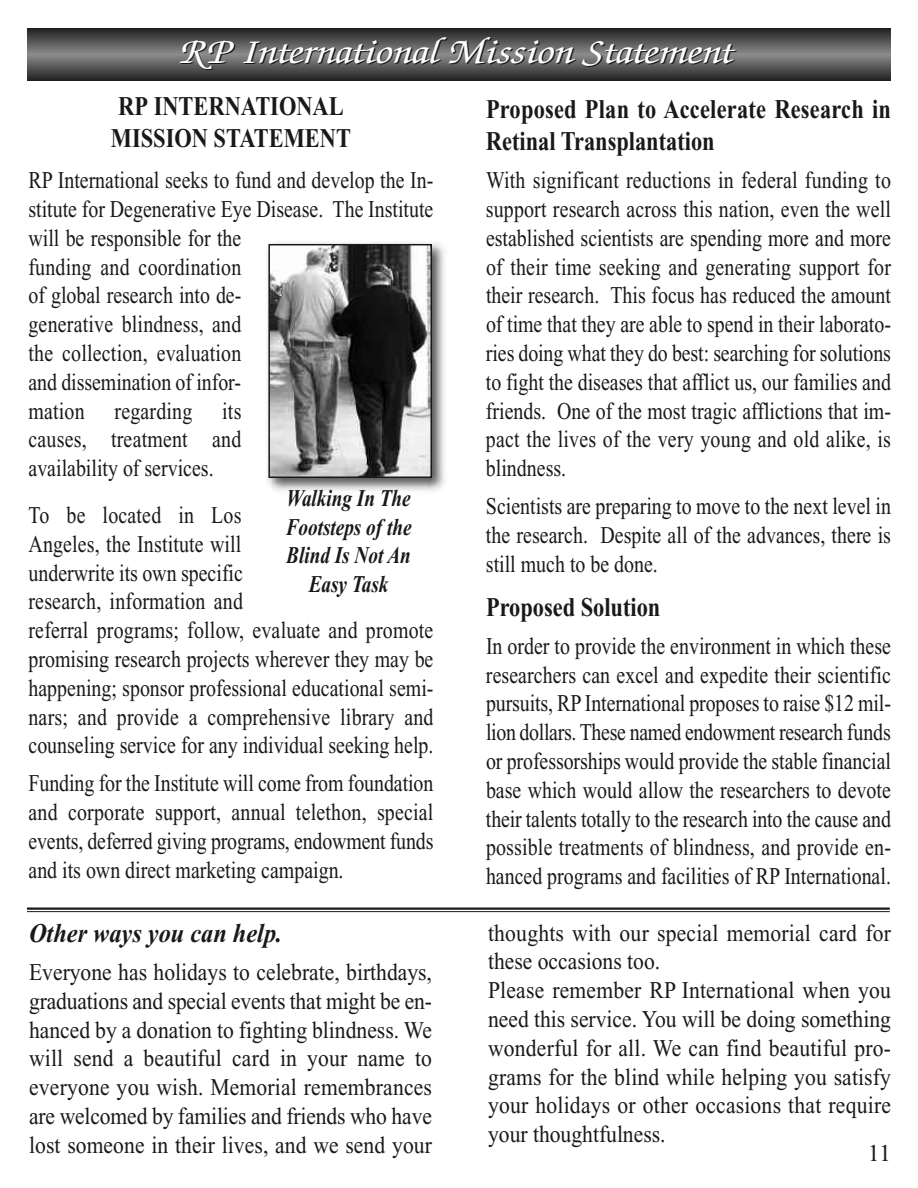
<style>
.page{position:relative;width:918px;height:1188px;background:#fff}
.page>*{position:absolute;margin:0;border:0;box-sizing:border-box;transform-origin:0 0}
.t1{font:italic 36px "Zapf Chancery";color:#fff;scale:1.2 1}
.t2{font:700 27px/32.4px "Times New Roman";color:#191919;scale:.83 1}
.t3{font:italic 700 27px "Times New Roman";color:#191919;scale:.9 1}
.t4{font:24px/28.8px "Times New Roman";color:#191919;text-align:justify;scale:.83 1}
.t5{font:24px/28.8px "Times New Roman";color:#191919;text-align:justify;scale:.9 1}
.t6{font:italic 700 24px/28.8px "Times New Roman";color:#191919;text-align:center;scale:.8 1}
.t7{font:24px "Times New Roman";color:#191919}
</style>
<div class="page">
<svg style="left:27px;top:28px;width:864px;height:52px;background:#565656"></svg>
<img style="left:267px;top:242px;width:179px;height:249px">
<img style="left:271px;top:247px;width:158px;height:228px">
<div style="left:268px;top:244px;width:164px;height:234px;border:2px solid #191919"></div>
<hr style="left:27px;top:908px;width:863px;height:2px;background:#191919">
<hr style="left:27px;top:911px;width:863px;height:1px;background:#191919">
<h1 class="t1" style="left:181px;top:37px;width:462px">RP International Mission Statement</h1>
<p class="t2" style="left:111px;top:90px;width:291px">RP INTERNATIONAL<br>MISSION STATEMENT</p>
<p class="t4" style="left:28px;top:166px;width:489px;text-align:left">RP International seeks to fund and develop the In&shy;stitute for Degenerative Eye Disease. The Institute will be responsible for the<br>funding and coordination<br>of global research into de-<br>generative blindness, and<br>the collection, evaluation<br>and dissemination of infor-<br>mation regarding its<br>causes, treatment and<br>availability of services.</p>
<p class="t4" style="left:28px;top:500px;width:489px;text-align:left">To be located in Los<br>Angeles, the Institute will<br>underwrite its own specific<br>research, information and<br>referral programs; follow, evaluate and promote promising research projects wherever they may be happening; sponsor professional educational semi&shy;nars; and provide a comprehensive library and counseling service for any individual seeking help.</p>
<p class="t4" style="left:28px;top:769px;width:489px">Funding for the Institute will come from foundation and corporate support, annual telethon, special events, deferred giving programs, endowment funds and its own direct marketing campaign.</p>
<p class="t2" style="left:486px;top:93px;width:489px">Proposed Plan to Accelerate Research in<br>Retinal Transplantation</p>
<p class="t4" style="left:486px;top:166px;width:489px">With significant reductions in federal funding to support research across this nation, even the well established scientists are spending more and more of their time seeking and generating support for their research. This focus has reduced the amount of time that they are able to spend in their laborato&shy;ries doing what they do best: searching for solutions to fight the diseases that afflict us, our families and friends. One of the most tragic afflictions that im&shy;pact the lives of the very young and old alike, is blindness.</p>
<p class="t4" style="left:486px;top:491px;width:489px">Scientists are preparing to move to the next level in the research. Despite all of the advances, there is still much to be done.</p>
<p class="t2" style="left:486px;top:591px;width:212px">Proposed Solution</p>
<p class="t4" style="left:486px;top:631px;width:489px">In order to provide the environment in which these researchers can excel and expedite their scientific pursuits, RP International proposes to raise $12 mil&shy;lion dollars. These named endowment research funds or professorships would provide the stable financial base which would allow the researchers to devote their talents totally to the research into the cause and possible treatments of blindness, and provide en&shy;hanced programs and facilities of RP International.</p>
<p class="t6" style="left:286px;top:483px;width:159px">Walking In The<br>Footsteps of the<br>Blind Is Not An<br>Easy Task</p>
<p class="t3" style="left:29px;top:917px;width:283px">Other ways you can help.</p>
<p class="t5" style="left:29px;top:957px;width:449px">Everyone has holidays to celebrate, birthdays, graduations and special events that might be en&shy;hanced by a donation to fighting blindness. We will send a beautiful card in your name to everyone you wish. Memorial remembrances are welcomed by families and friends who have lost someone in their lives, and we send your</p>
<p class="t5" style="left:488px;top:918px;width:449px;text-align:left">thoughts with our special memorial card for these occasions too.<br>Please remember RP International when you need this service. You will be doing something wonderful for all. We can find beautiful pro&shy;grams for the blind while helping you satisfy your holidays or other occasions that require your thoughtfulness.</p>
<p class="t7" style="left:868px;top:1138px;width:25px">11</p>
</div>
